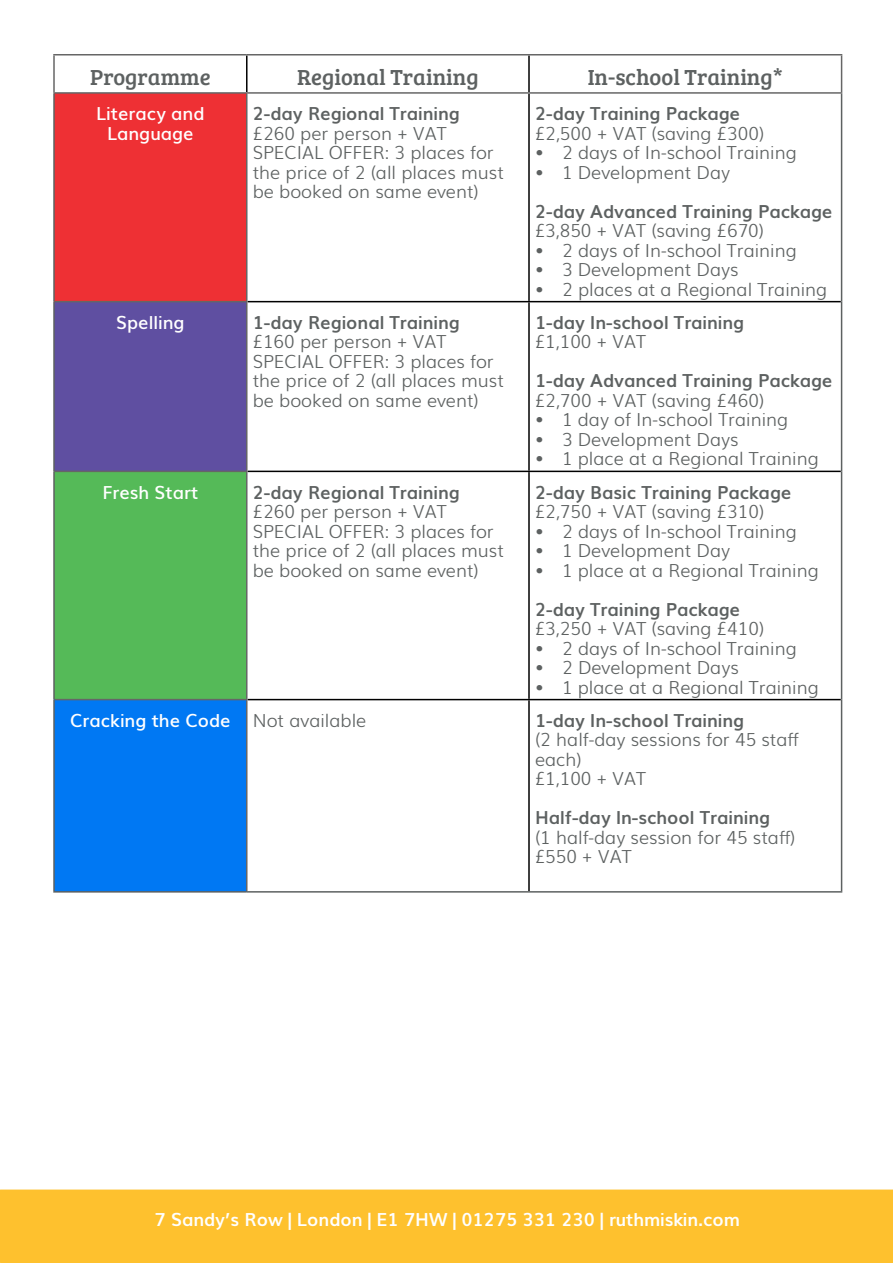
<style>
.page{position:relative;width:893px;height:1263px;background:#fff}
.page>*{position:absolute;margin:0;border:0;box-sizing:border-box;transform-origin:0 0}
.t1{font:22.5px "Bree Serif";color:#5d6161}
.t2{font:300 18px/19.5px "Muli";color:#5d6161}
.t3{font:700 18px "Muli";color:#5d6161}
.t4{font:600 18px/19.5px "Muli";color:#fff;text-align:center}
.t5{font:700 18px "Muli";color:#fff}
</style>
<div class="page">
<div style="left:54px;top:93px;width:193px;height:209px;background:#ee3034"></div>
<div style="left:54px;top:302px;width:193px;height:169px;background:#5f4fa1"></div>
<div style="left:54px;top:471px;width:193px;height:229px;background:#55ba58"></div>
<div style="left:54px;top:700px;width:193px;height:192px;background:#0078f3"></div>
<hr style="left:246px;top:56px;width:2px;height:36px;background:#000">
<hr style="left:528px;top:56px;width:2px;height:36px;background:#000">
<hr style="left:528px;top:94px;width:2px;height:207px;background:#000">
<hr style="left:248px;top:301px;width:281px;height:1px;background:#000">
<hr style="left:529px;top:301px;width:312px;height:1px;background:#000">
<hr style="left:528px;top:302px;width:2px;height:169px;background:#000">
<hr style="left:248px;top:471px;width:281px;height:1px;background:#000">
<hr style="left:529px;top:471px;width:312px;height:1px;background:#000">
<hr style="left:528px;top:472px;width:2px;height:227px;background:#000">
<hr style="left:248px;top:699px;width:281px;height:1px;background:#000">
<hr style="left:529px;top:699px;width:312px;height:1px;background:#000">
<hr style="left:528px;top:700px;width:2px;height:191px;background:#000">
<hr style="left:246px;top:94px;width:2px;height:207px;background:#666">
<hr style="left:55px;top:301px;width:193px;height:1px;background:#666">
<hr style="left:246px;top:302px;width:2px;height:169px;background:#666">
<hr style="left:55px;top:471px;width:193px;height:1px;background:#666">
<hr style="left:246px;top:472px;width:2px;height:227px;background:#666">
<hr style="left:55px;top:699px;width:193px;height:1px;background:#666">
<hr style="left:246px;top:700px;width:2px;height:191px;background:#666">
<hr style="left:53px;top:54px;width:194px;height:2px;background:#666">
<hr style="left:53px;top:56px;width:2px;height:36px;background:#666">
<hr style="left:247px;top:54px;width:282px;height:2px;background:#666">
<hr style="left:529px;top:54px;width:313px;height:2px;background:#666">
<hr style="left:841px;top:56px;width:1px;height:36px;background:#666">
<hr style="left:53px;top:92px;width:194px;height:2px;background:#666">
<hr style="left:247px;top:92px;width:282px;height:2px;background:#666">
<hr style="left:529px;top:92px;width:313px;height:2px;background:#666">
<hr style="left:53px;top:94px;width:2px;height:208px;background:#5d6161">
<hr style="left:841px;top:94px;width:1px;height:208px;background:#5d6161">
<hr style="left:53px;top:302px;width:2px;height:169px;background:#5d6161">
<hr style="left:841px;top:302px;width:1px;height:169px;background:#5d6161">
<hr style="left:53px;top:471px;width:2px;height:229px;background:#5d6161">
<hr style="left:841px;top:471px;width:1px;height:229px;background:#5d6161">
<hr style="left:53px;top:700px;width:2px;height:191px;background:#5d6161">
<hr style="left:841px;top:700px;width:1px;height:191px;background:#5d6161">
<hr style="left:53px;top:891px;width:194px;height:2px;background:#5d6161">
<hr style="left:247px;top:891px;width:282px;height:2px;background:#5d6161">
<hr style="left:529px;top:891px;width:313px;height:2px;background:#5d6161">
<div style="left:0;top:1189px;width:893px;height:74px;background:#fec12e"></div>
<p class="t1" style="left:90px;top:61px;width:122px">Programme</p>
<p class="t1" style="left:297px;top:61px;width:183px">Regional Training</p>
<p class="t1" style="left:588px;top:61px;width:197px">In-school Training*</p>
<p class="t4" style="left:96px;top:103px;width:110px">Literacy and<br>Language</p>
<p class="t3" style="left:253px;top:99px;width:208px">2-day Regional Training</p>
<p class="t3" style="left:535px;top:99px;width:207px">2-day Training Package</p>
<p class="t2" style="left:535px;top:122px;width:231px">£2,500 + VAT (saving £300)</p>
<p class="t2" style="left:535px;top:142px;width:263px">• 2 days of In-school Training</p>
<p class="t2" style="left:535px;top:161px;width:197px">• 1 Development Day</p>
<p class="t3" style="left:535px;top:197px;width:299px">2-day Advanced Training Package</p>
<p class="t2" style="left:535px;top:220px;width:231px">£3,850 + VAT (saving £670)</p>
<p class="t2" style="left:535px;top:239px;width:263px">• 2 days of In-school Training</p>
<p class="t2" style="left:535px;top:259px;width:205px">• 3 Development Days</p>
<p class="t2" style="left:535px;top:278px;width:294px">• 2 places at a Regional Training</p>
<p class="t2" style="left:253px;top:122px;width:195px">£260 per person + VAT</p>
<p class="t2" style="left:253px;top:142px;width:253px">SPECIAL OFFER: 3 places for the price of 2 (all places must be booked on same event)</p>
<p class="t4" style="left:116px;top:311px;width:70px">Spelling</p>
<p class="t3" style="left:253px;top:308px;width:208px">1-day Regional Training</p>
<p class="t2" style="left:253px;top:331px;width:195px">£160 per person + VAT</p>
<p class="t2" style="left:253px;top:350px;width:253px">SPECIAL OFFER: 3 places for the price of 2 (all places must be booked on same event)</p>
<p class="t4" style="left:102px;top:481px;width:97px">Fresh Start</p>
<p class="t3" style="left:253px;top:478px;width:208px">2-day Regional Training</p>
<p class="t2" style="left:253px;top:500px;width:195px">£260 per person + VAT</p>
<p class="t2" style="left:253px;top:520px;width:253px">SPECIAL OFFER: 3 places for the price of 2 (all places must be booked on same event)</p>
<p class="t3" style="left:535px;top:308px;width:211px">1-day In-school Training</p>
<p class="t2" style="left:535px;top:331px;width:113px">£1,100 + VAT</p>
<p class="t3" style="left:535px;top:366px;width:299px">1-day Advanced Training Package</p>
<p class="t2" style="left:535px;top:389px;width:231px">£2,700 + VAT (saving £460)</p>
<p class="t2" style="left:535px;top:409px;width:255px">• 1 day of In-school Training</p>
<p class="t2" style="left:535px;top:428px;width:205px">• 3 Development Days</p>
<p class="t2" style="left:535px;top:448px;width:285px">• 1 place at a Regional Training</p>
<p class="t3" style="left:535px;top:478px;width:258px">2-day Basic Training Package</p>
<p class="t2" style="left:535px;top:500px;width:231px">£2,750 + VAT (saving £310)</p>
<p class="t2" style="left:535px;top:520px;width:263px">• 2 days of In-school Training</p>
<p class="t2" style="left:535px;top:539px;width:197px">• 1 Development Day</p>
<p class="t2" style="left:535px;top:559px;width:285px">• 1 place at a Regional Training</p>
<p class="t3" style="left:535px;top:595px;width:207px">2-day Training Package</p>
<p class="t2" style="left:535px;top:617px;width:231px">£3,250 + VAT (saving £410)</p>
<p class="t2" style="left:535px;top:637px;width:263px">• 2 days of In-school Training</p>
<p class="t2" style="left:535px;top:656px;width:205px">• 2 Development Days</p>
<p class="t2" style="left:535px;top:676px;width:285px">• 1 place at a Regional Training</p>
<p class="t4" style="left:70px;top:709px;width:162px">Cracking the Code</p>
<p class="t2" style="left:253px;top:709px;width:115px">Not available</p>
<p class="t3" style="left:535px;top:706px;width:211px">1-day In-school Training</p>
<p class="t2" style="left:535px;top:729px;width:265px">(2 half-day sessions for 45 staff each)</p>
<p class="t2" style="left:535px;top:768px;width:113px">£1,100 + VAT</p>
<p class="t3" style="left:535px;top:803px;width:236px">Half-day In-school Training</p>
<p class="t2" style="left:535px;top:826px;width:262px">(1 half-day session for 45 staff)</p>
<p class="t2" style="left:535px;top:846px;width:98px">£550 + VAT</p>
<p class="t5" style="left:155px;top:1205px;width:587px">7 Sandy’s Row | London | E1 7HW | 01275 331 230 | ruthmiskin.com</p>
</div>
